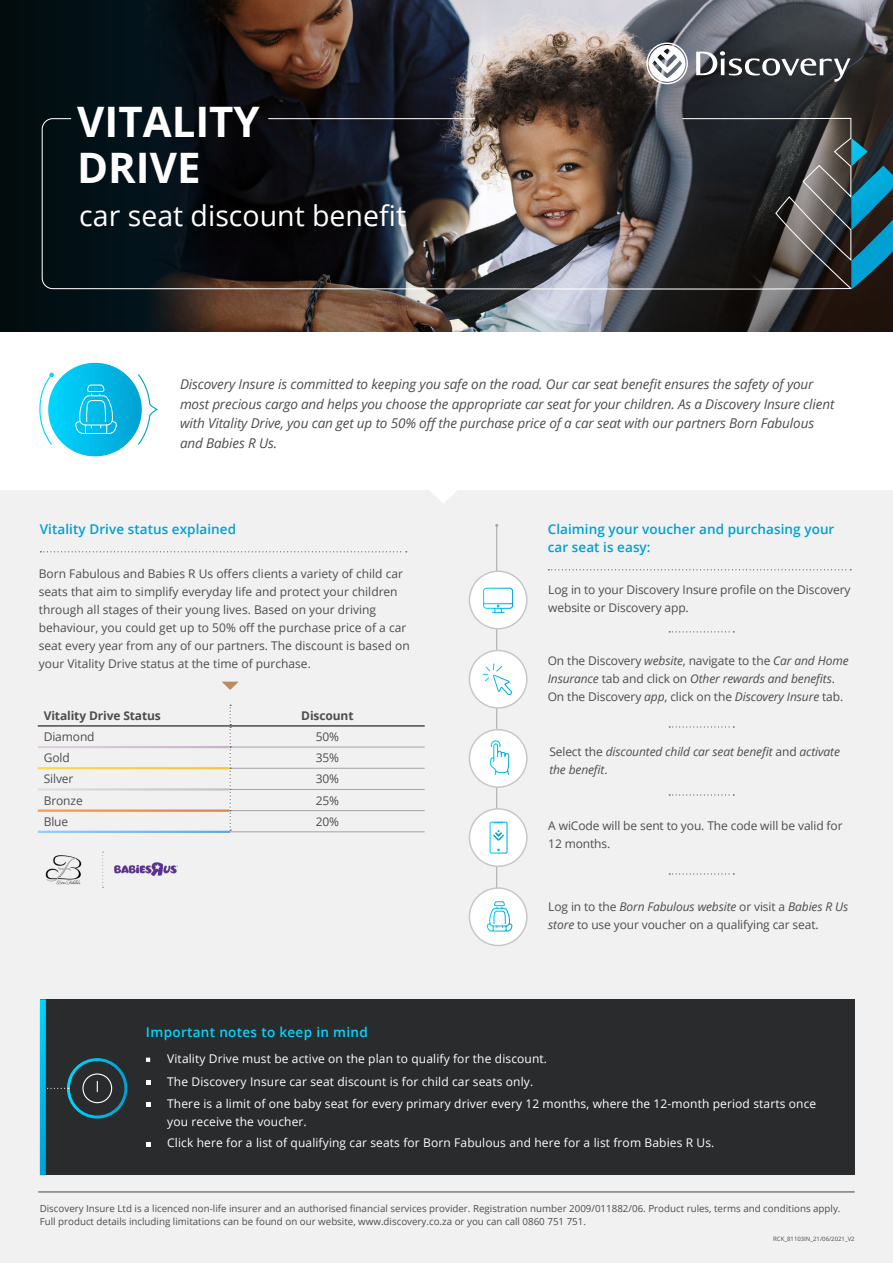
<style>
.page{position:relative;width:893px;height:1263px;background:#fff}
.page>*{position:absolute;margin:0;border:0;box-sizing:border-box;transform-origin:0 0}
.t1{font:700 42px/46.5px "Open Sans";color:#fff}
.t2{font:28.5px "Open Sans";color:#fff}
.t3{font:italic 13.5px/19.5px "Open Sans";letter-spacing:-.01em;color:#4d4d4f}
.t4{font:600 13.5px/18px "Open Sans";letter-spacing:.005em;color:#00a0d2}
.t5{font:600 13.5px "Open Sans";letter-spacing:.025em;color:#00d6ff}
.t6{font:12px/18px "Open Sans";color:#4d4d4f}
.t7{font:12px/22.2px "Open Sans";letter-spacing:.01em;color:#fff}
.t8{font:italic 12px/18px "Open Sans";letter-spacing:-.01em;color:#4d4d4f}
.t9{font:700 12px "Open Sans";letter-spacing:-.01em;color:#4d4d4f}
.t10{font:9.75px/12.8px "Open Sans";color:#4d4d4f}
.t11{font:6px "Open Sans";color:#4d4d4f}
.s1{font-style:italic}
.s2{font-style:normal}
</style>
<div class="page">
<div style="left:0;top:340px;width:893px;height:923px;background:#f1f1f2"></div>
<div style="left:0;top:339px;width:893px;height:150px;background:#fff"></div>
<svg style="left:429px;top:489px;width:29px;height:14px"></svg>
<hr style="left:38px;top:1191px;width:817px;height:1px;background:#4d4d4f">
<svg style="left:0;top:0;width:482px;height:332px;background:#272424"></svg>
<svg style="left:40px;top:551px;width:367px;height:1px"></svg>
<svg style="left:138px;top:374px;width:20px;height:71px"></svg>
<svg style="left:48px;top:362px;width:94px;height:95px"></svg>
<svg style="left:39px;top:362px;width:91px;height:84px"></svg>
<svg style="left:230px;top:705px;width:1px;height:126px"></svg>
<hr style="left:38px;top:725px;width:192px;height:2px;background:#4d4d4f">
<hr style="left:230px;top:725px;width:195px;height:2px;background:#4d4d4f">
<hr style="left:231px;top:747px;width:194px;height:1px;background:#a2a4a7">
<hr style="left:231px;top:768px;width:194px;height:1px;background:#a2a4a7">
<hr style="left:231px;top:789px;width:194px;height:1px;background:#a2a4a7">
<hr style="left:231px;top:810px;width:194px;height:1px;background:#a2a4a7">
<hr style="left:230px;top:831px;width:195px;height:1px;background:#a2a4a7">
<hr style="left:38px;top:746px;width:192px;height:2px;background:#fff">
<hr style="left:38px;top:767px;width:192px;height:2px;background:#fff">
<hr style="left:38px;top:788px;width:192px;height:2px;background:#fff">
<hr style="left:38px;top:809px;width:192px;height:3px;background:#fff">
<hr style="left:38px;top:831px;width:192px;height:2px;background:#fff">
<div style="left:40px;top:999px;width:815px;height:176px;background:#292b2c"></div>
<svg style="left:146px;top:1058px;width:4px;height:4px"></svg>
<svg style="left:146px;top:1080px;width:4px;height:4px"></svg>
<svg style="left:146px;top:1102px;width:4px;height:4px"></svg>
<svg style="left:146px;top:1142px;width:4px;height:5px"></svg>
<svg style="left:548px;top:569px;width:303px;height:1px"></svg>
<svg style="left:669px;top:631px;width:65px;height:1px"></svg>
<svg style="left:669px;top:726px;width:65px;height:1px"></svg>
<svg style="left:669px;top:794px;width:65px;height:1px"></svg>
<svg style="left:669px;top:873px;width:65px;height:1px"></svg>
<hr style="left:496px;top:525px;width:1px;height:421px;background:#a2a4a7">
<div style="left:469px;top:730px;width:58px;height:57px;background:#fff;border-radius:50%"></div>
<div style="left:469px;top:729px;width:59px;height:59px;border:2px solid #c5c7c9;border-radius:50%"></div>
<svg style="left:490px;top:740px;width:20px;height:36px"></svg>
<div style="left:469px;top:571px;width:58px;height:58px;background:#fff;border-radius:50%"></div>
<div style="left:469px;top:570px;width:59px;height:59px;border:2px solid #c5c7c9;border-radius:50%"></div>
<svg style="left:483px;top:587px;width:31px;height:26px"></svg>
<div style="left:469px;top:809px;width:58px;height:57px;background:#fff;border-radius:50%"></div>
<div style="left:469px;top:808px;width:59px;height:59px;border:2px solid #c5c7c9;border-radius:50%"></div>
<svg style="left:489px;top:821px;width:19px;height:33px"></svg>
<div style="left:469px;top:888px;width:58px;height:57px;background:#fff;border-radius:50%"></div>
<div style="left:469px;top:887px;width:59px;height:59px;border:2px solid #c5c7c9;border-radius:50%"></div>
<svg style="left:486px;top:901px;width:27px;height:31px"></svg>
<div style="left:469px;top:650px;width:58px;height:58px;background:#fff;border-radius:50%"></div>
<div style="left:469px;top:650px;width:59px;height:59px;border:2px solid #c5c7c9;border-radius:50%"></div>
<svg style="left:482px;top:663px;width:30px;height:33px"></svg>
<svg style="left:222px;top:682px;width:16px;height:8px"></svg>
<div style="left:67px;top:1058px;width:60px;height:60px;border:3px solid #fff;border-radius:50%"></div>
<svg style="left:82px;top:1073px;width:31px;height:31px"></svg>
<svg style="left:47px;top:1086px;width:22px;height:4px"></svg>
<svg style="left:488px;top:0;width:405px;height:332px;background:#5b585a"></svg>
<svg style="left:40px;top:999px;width:6px;height:176px"></svg>
<svg style="left:646px;top:43px;width:42px;height:41px"></svg>
<svg style="left:696px;top:51px;width:154px;height:31px"></svg>
<img style="left:41px;top:117px;width:811px;height:173px">
<svg style="left:776px;top:138px;width:117px;height:151px;background:#3d5258"></svg>
<img style="left:45px;top:855px;width:37px;height:30px">
<svg style="left:102px;top:852px;width:2px;height:36px"></svg>
<img style="left:115px;top:862px;width:62px;height:14px">
<h1 class="t1" style="left:77px;top:97px;width:184px">VITALITY<br>DRIVE</h1>
<h2 class="t2" style="left:79px;top:196px;width:328px">car seat discount benefit</h2>
<p class="t3" style="left:180px;top:374px;width:656px">Discovery Insure is committed to keeping you safe on the road. Our car seat benefit ensures the safety of your most precious cargo and helps you choose the appropriate car seat for your children. As a Discovery Insure client with Vitality Drive, you can get up to 50% off the purchase price of a car seat with our partners Born Fabulous and Babies R Us.</p>
<p class="t4" style="left:40px;top:520px;width:198px">Vitality Drive status explained</p>
<p class="t6" style="left:39px;top:564px;width:372px">Born Fabulous and Babies R Us offers clients a variety of child car seats that aim to simplify everyday life and protect your children through all stages of their young lives. Based on your driving behaviour, you could get up to 50% off the purchase price of a car seat every year from any of our partners. The discount is based on your Vitality Drive status at the time of purchase.</p>
<p class="t9" style="left:44px;top:707px;width:119px">Vitality Drive Status</p>
<p class="t9" style="left:301px;top:707px;width:54px">Discount</p>
<p class="t6" style="left:44px;top:727px;width:52px">Diamond</p>
<p class="t6" style="left:316px;top:727px;width:25px">50%</p>
<p class="t6" style="left:44px;top:749px;width:28px">Gold</p>
<p class="t6" style="left:316px;top:749px;width:25px">35%</p>
<p class="t6" style="left:44px;top:770px;width:31px">Silver</p>
<p class="t6" style="left:316px;top:770px;width:25px">30%</p>
<p class="t6" style="left:44px;top:791px;width:41px">Bronze</p>
<p class="t6" style="left:316px;top:791px;width:25px">25%</p>
<p class="t6" style="left:44px;top:812px;width:26px">Blue</p>
<p class="t6" style="left:316px;top:812px;width:25px">20%</p>
<p class="t4" style="left:548px;top:520px;width:288px">Claiming your voucher and purchasing your car seat is easy:</p>
<p class="t6" style="left:548px;top:580px;width:304px">Log in to your Discovery Insure profile on the Discovery website or Discovery app.</p>
<p class="t6" style="left:548px;top:651px;width:302px">On the Discovery <span class="s1">website</span>, navigate to the <span class="s1">Car and Home<br>Insurance</span> tab and click on <span class="s1">Other rewards and benefits</span>.<br>On the Discovery <span class="s1">app</span>, click on the <span class="s1">Discovery Insure</span> tab.</p>
<p class="t8" style="left:549px;top:742px;width:292px"><span class="s2">Select the</span> discounted child car seat benefit <span class="s2">and</span> activate the benefit<span class="s2">.</span></p>
<p class="t6" style="left:548px;top:816px;width:296px">A wiCode will be sent to you. The code will be valid for<br>12 months.</p>
<p class="t6" style="left:548px;top:898px;width:301px">Log in to the <span class="s1">Born Fabulous website</span> or visit a <span class="s1">Babies R Us store</span> to use your voucher on a qualifying car seat.</p>
<p class="t5" style="left:146px;top:1023px;width:223px">Important notes to keep in mind</p>
<p class="t7" style="left:167px;top:1048px;width:650px">Vitality Drive must be active on the plan to qualify for the discount.<br>The Discovery Insure car seat discount is for child car seats only.<br>There is a limit of one baby seat for every primary driver every 12 months, where the 12-month period starts once</p>
<p class="t7" style="left:167px;top:1111px;width:549px;line-height:20.7px">you receive the voucher.<br>Click here for a list of qualifying car seats for Born Fabulous and here for a list from Babies R Us.</p>
<p class="t10" style="left:40px;top:1202px;width:802px">Discovery Insure Ltd is a licenced non-life insurer and an authorised financial services provider. Registration number 2009/011882/06. Product rules, terms and conditions apply.<br>Full product details including limitations can be found on our website, www.discovery.co.za or you can call 0860 751 751.</p>
<p class="t11" style="left:773px;top:1234px;width:83px">RCK_81103IN_21/06/2021_V2</p>
</div>
